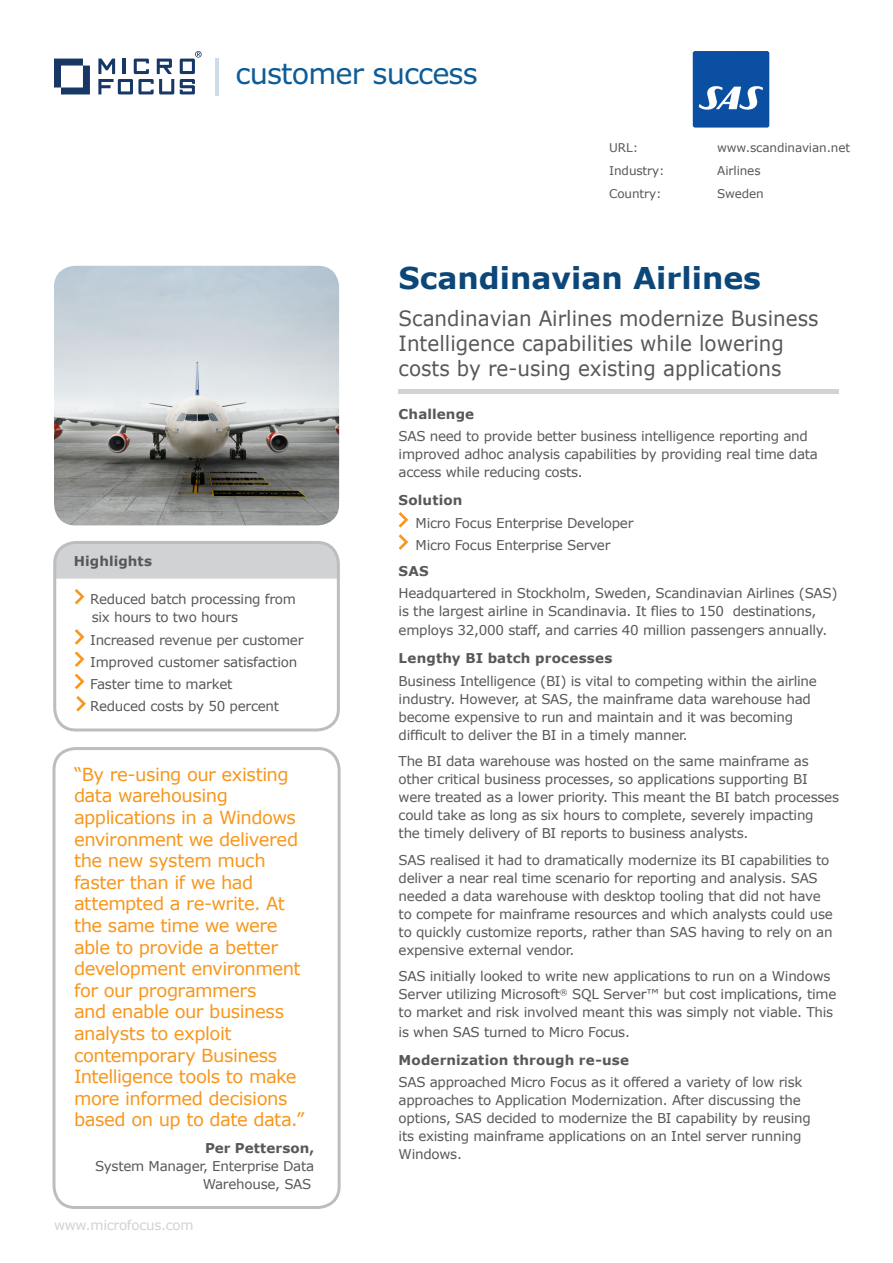
<style>
.page{position:relative;width:893px;height:1263px;background:#fff}
.page>*{position:absolute;margin:0;border:0;box-sizing:border-box;transform-origin:0 0}
.t1{font:700 30px "Verdana";color:#0c477a}
.t2{font:28.8px "Verdana";letter-spacing:-.03em;color:#0d5c98}
.Subtitle{font:21px/25.2px "Verdana";color:#57585a;scale:.95 1}
.quots{font:18px/21.6px "Verdana";letter-spacing:-.025em;color:#f7971d}
.normal_text{font:13.5px/18px "Verdana";letter-spacing:-.02em;color:#57585a}
.bullets{font:13.5px/18px "Verdana";letter-spacing:-.02em;color:#57585a}
.headings{font:700 13.5px "Verdana";letter-spacing:.01em;color:#57585a}
.normal_text-2{font:13.5px "Verdana";letter-spacing:-.02em;color:#d1d2d4}
.normal_text-3{font:700 13.5px "Verdana";letter-spacing:.005em;color:#57585a}
.normal_text-4{font:12px "Verdana";letter-spacing:-.01em;color:#57585a}
</style>
<div class="page">
<div style="left:53px;top:747px;width:288px;height:462px;border:3px solid #bcbdc0;border-radius:21px"></div>
<div style="left:57px;top:544px;width:279px;height:35px;background:#d1d2d4"></div>
<img style="left:54px;top:266px;width:285px;height:259px">
<svg style="left:399px;top:512px;width:9px;height:16px"></svg>
<svg style="left:399px;top:534px;width:9px;height:16px"></svg>
<svg style="left:75px;top:589px;width:9px;height:15px"></svg>
<svg style="left:75px;top:629px;width:9px;height:16px"></svg>
<svg style="left:75px;top:651px;width:9px;height:16px"></svg>
<svg style="left:75px;top:674px;width:9px;height:15px"></svg>
<svg style="left:76px;top:696px;width:10px;height:15px"></svg>
<div style="left:53px;top:541px;width:287px;height:190px;border:3px solid #bcbdc0;border-radius:21px"></div>
<hr style="left:399px;top:389px;width:440px;height:4px;background:#d1d2d4">
<svg style="left:54px;top:59px;width:36px;height:35px"></svg>
<svg style="left:98px;top:59px;width:76px;height:35px"></svg>
<svg style="left:180px;top:51px;width:22px;height:43px"></svg>
<hr style="left:215px;top:58px;width:4px;height:37px;background:#cedbeb">
<div style="left:693px;top:51px;width:76px;height:77px;background:#0a4fa2;border-radius:2px"></div>
<svg style="left:699px;top:86px;width:64px;height:24px"></svg>
<p class="t2" style="left:236px;top:55px;width:244px">customer success</p>
<p class="normal_text-4" style="left:609px;top:139px;width:30px">URL:</p>
<p class="normal_text-4" style="left:717px;top:139px;width:134px">www.scandinavian.net</p>
<p class="normal_text-4" style="left:609px;top:162px;width:57px">Industry:</p>
<p class="normal_text-4" style="left:717px;top:162px;width:45px">Airlines</p>
<p class="normal_text-4" style="left:609px;top:185px;width:54px">Country:</p>
<p class="normal_text-4" style="left:717px;top:185px;width:48px">Sweden</p>
<p class="t1" style="left:399px;top:257px;width:364px">Scandinavian Airlines</p>
<p class="Subtitle" style="left:399px;top:306px;width:443px">Scandinavian Airlines modernize Business<br>Intelligence capabilities while lowering costs by re-using existing applications</p>
<p class="headings" style="left:74px;top:552px;width:80px">Highlights</p>
<p class="bullets" style="left:90px;top:590px;width:207px">Reduced batch processing from six hours to two hours</p>
<p class="bullets" style="left:90px;top:631px;width:215px">Increased revenue per customer</p>
<p class="bullets" style="left:90px;top:653px;width:208px">Improved customer satisfaction</p>
<p class="bullets" style="left:90px;top:675px;width:144px">Faster time to market</p>
<p class="bullets" style="left:90px;top:697px;width:190px">Reduced costs by 50 percent</p>
<p class="quots" style="left:74px;top:763px;width:232px">“By re-using our existing data warehousing applications in a Windows environment we delivered the new system much faster than if we had attempted a re-write. At the same time we were able to provide a better development environment for our programmers<br>and enable our business analysts to exploit contemporary Business<br>Intelligence tools to make more informed decisions based on up to date data.”</p>
<p class="normal_text-3" style="left:205px;top:1138px;width:111px">Per Petterson,</p>
<p class="normal_text" style="left:95px;top:1157px;width:221px;text-align:right">System Manager, Enterprise Data<br>Warehouse, SAS</p>
<p class="normal_text-2" style="left:54px;top:1215px;width:141px">www.microfocus.com</p>
<p class="headings" style="left:399px;top:405px;width:77px">Challenge</p>
<p class="normal_text" style="left:399px;top:427px;width:421px">SAS need to provide better business intelligence reporting and improved adhoc analysis capabilities by providing real time data access while reducing costs.</p>
<p class="headings" style="left:399px;top:491px;width:65px">Solution</p>
<p class="bullets" style="left:416px;top:514px;width:219px">Micro Focus Enterprise Developer</p>
<p class="bullets" style="left:416px;top:536px;width:196px">Micro Focus Enterprise Server</p>
<p class="headings" style="left:399px;top:561px;width:32px">SAS</p>
<p class="normal_text" style="left:399px;top:584px;width:440px">Headquartered in Stockholm, Sweden, Scandinavian Airlines (SAS) is the largest airline in Scandinavia. It flies to 150 destinations,</p>
<p class="normal_text" style="left:399px;top:621px;width:430px">employs 32,000 staff, and carries 40 million passengers annually.</p>
<p class="headings" style="left:399px;top:649px;width:215px">Lengthy BI batch processes</p>
<p class="normal_text" style="left:399px;top:672px;width:420px">Business Intelligence (BI) is vital to competing within the airline industry. However, at SAS, the mainframe data warehouse had become expensive to run and maintain and it was becoming difficult to deliver the BI in a timely manner.</p>
<p class="normal_text" style="left:399px;top:752px;width:442px">The BI data warehouse was hosted on the same mainframe as other critical business processes, so applications supporting BI were treated as a lower priority. This meant the BI batch processes could take as long as six hours to complete, severely impacting<br>the timely delivery of BI reports to business analysts.</p>
<p class="normal_text" style="left:399px;top:851px;width:436px">SAS realised it had to dramatically modernize its BI capabilities to deliver a near real time scenario for reporting and analysis. SAS needed a data warehouse with desktop tooling that did not have to compete for mainframe resources and which analysts could use to quickly customize reports, rather than SAS having to rely on an expensive external vendor.</p>
<p class="normal_text" style="left:399px;top:967px;width:439px">SAS initially looked to write new applications to run on a Windows<br>Server utilizing Microsoft<sup>®</sup> SQL Server™ but cost implications, time to market and risk involved meant this was simply not viable. This</p>
<p class="normal_text" style="left:399px;top:1023px;width:233px">is when SAS turned to Micro Focus.</p>
<p class="headings" style="left:399px;top:1050px;width:232px">Modernization through re-use</p>
<p class="normal_text" style="left:399px;top:1073px;width:414px">SAS approached Micro Focus as it offered a variety of low risk approaches to Application Modernization. After discussing the options, SAS decided to modernize the BI capability by reusing its existing mainframe applications on an Intel server running Windows.</p>
</div>
